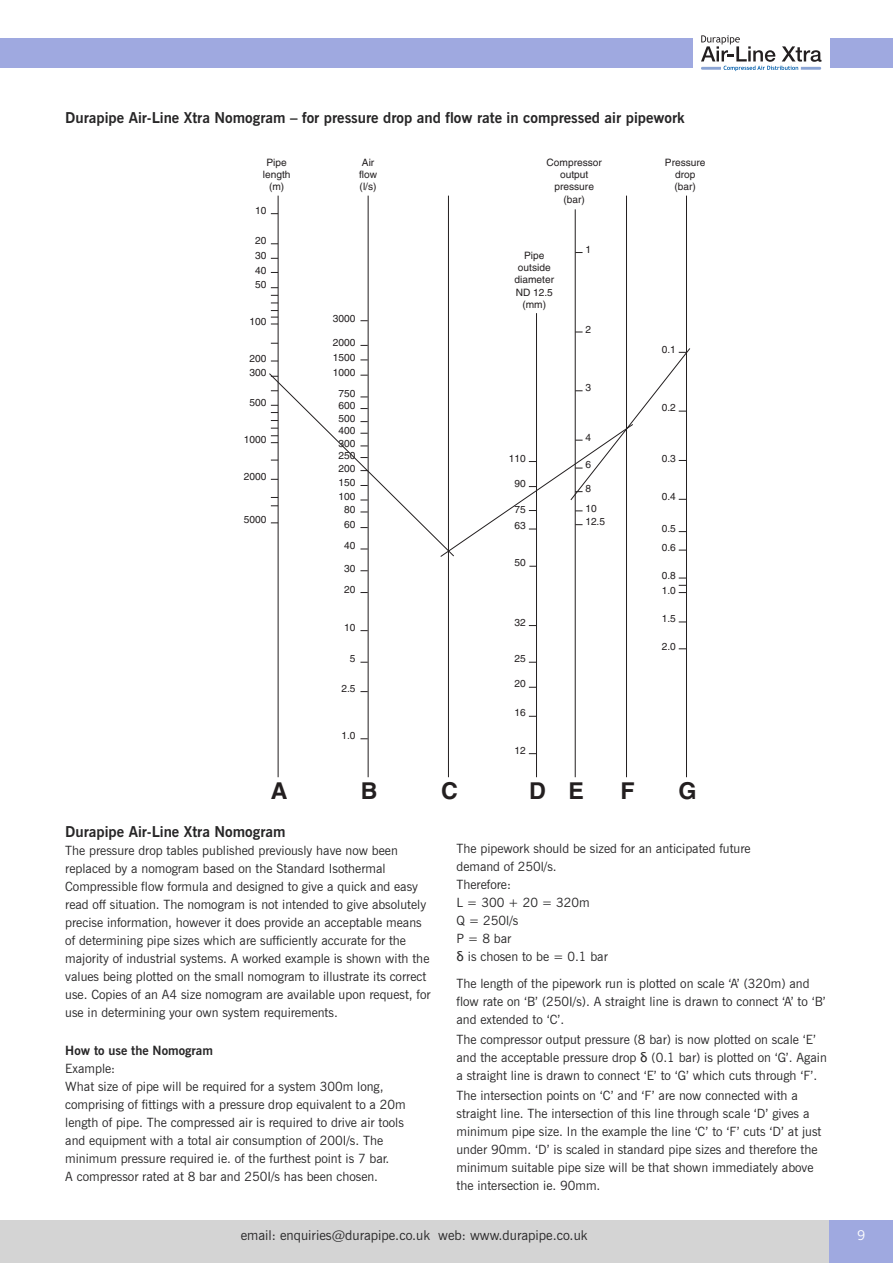
<style>
.page{position:relative;width:893px;height:1263px;background:#fff}
.page>*{position:absolute;margin:0;border:0;box-sizing:border-box;transform-origin:0 0}
.t1{font:700 23.25px "Helvetica";color:#231f20}
.t2{font:700 15px "News Gothic BT";color:#272627}
.t3{font:13.5px "News Gothic BT";color:#272627}
.t4{font:13.5px "News Gothic BT";color:#fff}
.t5{font:12.75px/18px "News Gothic BT";color:#272627}
.t6{font:700 12.75px "News Gothic BT";color:#272627}
.t7{font:10.2px/12.3px "Helvetica";color:#231f20;text-align:justify}
.s1{font-family:"Lucida Grande"}
</style>
<div class="page">
<div style="left:0;top:1220px;width:893px;height:43px;background:#d4d4d4"></div>
<div style="left:829px;top:1220px;width:64px;height:43px;background:#9fa9e0"></div>
<div style="left:0;top:38px;width:893px;height:30px;background:#9fa9e0"></div>
<div style="left:693px;top:17px;width:136px;height:73px;background:#fff"></div>
<svg style="left:701px;top:35px;width:120px;height:36px"></svg>
<hr style="left:278px;top:196px;width:1px;height:581px;background:#231f20">
<hr style="left:368px;top:196px;width:1px;height:581px;background:#231f20">
<hr style="left:448px;top:196px;width:1px;height:581px;background:#231f20">
<hr style="left:536px;top:313px;width:1px;height:464px;background:#231f20">
<hr style="left:575px;top:209px;width:1px;height:568px;background:#231f20">
<hr style="left:626px;top:196px;width:1px;height:581px;background:#231f20">
<hr style="left:686px;top:196px;width:1px;height:581px;background:#231f20">
<svg style="left:269px;top:343px;width:422px;height:214px"></svg>
<p class="t2" style="left:65px;top:112px;width:621px">Durapipe Air-Line Xtra Nomogram – for pressure drop and flow rate in compressed air pipework</p>
<p class="t7" style="left:263px;top:157px;width:29px;text-align:center">Pipe length (m)</p>
<p class="t7" style="left:547px;top:157px;width:57px;text-align:center">Compressor output pressure (bar)</p>
<p class="t7" style="left:359px;top:157px;width:20px;text-align:left">Air flow (l/s)</p>
<p class="t7" style="left:255px;top:205px;width:13px">10</p>
<p class="t7" style="left:255px;top:234px;width:13px;line-height:14.7px">20<br>30<br>40<br>50</p>
<p class="t7" style="left:250px;top:316px;width:18px">100</p>
<p class="t7" style="left:250px;top:352px;width:18px;line-height:14.1px">200<br>300</p>
<p class="t7" style="left:250px;top:397px;width:18px">500</p>
<p class="t7" style="left:244px;top:434px;width:24px">1000</p>
<p class="t7" style="left:244px;top:471px;width:24px">2000</p>
<p class="t7" style="left:244px;top:514px;width:24px">5000</p>
<p class="t7" style="left:585px;top:244px;width:7px">1</p>
<p class="t7" style="left:515px;top:250px;width:41px;text-align:center">Pipe outside diameter<br>ND 12.5 (mm)</p>
<p class="t7" style="left:333px;top:313px;width:24px">3000</p>
<p class="t7" style="left:333px;top:336px;width:24px;line-height:15px">2000<br>1500<br>1000</p>
<p class="t7" style="left:339px;top:389px;width:18px">750<br>600<br>500<br>400<br>300<br>250</p>
<p class="t7" style="left:339px;top:462px;width:18px;line-height:14.2px">200<br>150<br>100</p>
<p class="t7" style="left:344px;top:503px;width:13px;line-height:15px">80<br>60</p>
<p class="t7" style="left:344px;top:536px;width:13px;line-height:22px">40<br>30<br>20</p>
<p class="t7" style="left:344px;top:622px;width:13px">10</p>
<p class="t7" style="left:350px;top:654px;width:7px">5</p>
<p class="t7" style="left:341px;top:684px;width:16px">2.5</p>
<p class="t7" style="left:341px;top:731px;width:16px">1.0</p>
<p class="t7" style="left:585px;top:325px;width:7px">2</p>
<p class="t7" style="left:585px;top:382px;width:7px">3</p>
<p class="t7" style="left:585px;top:432px;width:7px">4</p>
<p class="t7" style="left:585px;top:459px;width:7px">6</p>
<p class="t7" style="left:585px;top:480px;width:13px;line-height:19.4px">8<br>10</p>
<p class="t7" style="left:585px;top:516px;width:21px">12.5</p>
<p class="t7" style="left:509px;top:453px;width:18px">110</p>
<p class="t7" style="left:515px;top:478px;width:13px">90</p>
<p class="t7" style="left:515px;top:505px;width:13px">75</p>
<p class="t7" style="left:515px;top:521px;width:13px">63</p>
<p class="t7" style="left:515px;top:557px;width:13px">50</p>
<p class="t7" style="left:515px;top:617px;width:13px">32</p>
<p class="t7" style="left:515px;top:653px;width:13px">25</p>
<p class="t7" style="left:515px;top:678px;width:13px">20</p>
<p class="t7" style="left:515px;top:707px;width:13px">16</p>
<p class="t7" style="left:515px;top:745px;width:13px">12</p>
<p class="t7" style="left:665px;top:157px;width:42px;text-align:center">Pressure drop (bar)</p>
<p class="t7" style="left:662px;top:344px;width:16px">0.1</p>
<p class="t7" style="left:662px;top:402px;width:16px">0.2</p>
<p class="t7" style="left:662px;top:453px;width:16px">0.3</p>
<p class="t7" style="left:662px;top:492px;width:16px">0.4</p>
<p class="t7" style="left:662px;top:524px;width:16px">0.5</p>
<p class="t7" style="left:662px;top:542px;width:16px">0.6</p>
<p class="t7" style="left:662px;top:570px;width:16px">0.8</p>
<p class="t7" style="left:662px;top:585px;width:16px">1.0</p>
<p class="t7" style="left:662px;top:613px;width:16px">1.5</p>
<p class="t7" style="left:662px;top:641px;width:16px">2.0</p>
<h1 class="t1" style="left:271px;top:783px;width:18px">A</h1>
<h1 class="t1" style="left:361px;top:783px;width:18px">B</h1>
<h1 class="t1" style="left:441px;top:783px;width:18px">C</h1>
<h1 class="t1" style="left:529px;top:783px;width:56px">D E</h1>
<h1 class="t1" style="left:620px;top:783px;width:16px">F</h1>
<h1 class="t1" style="left:678px;top:783px;width:20px">G</h1>
<p class="t2" style="left:65px;top:826px;width:222px">Durapipe Air-Line Xtra Nomogram</p>
<p class="t5" style="left:65px;top:842px;width:367px">The pressure drop tables published previously have now been replaced by a nomogram based on the Standard Isothermal Compressible flow formula and designed to give a quick and easy read off situation. The nomogram is not intended to give absolutely precise information, however it does provide an acceptable means of determining pipe sizes which are sufficiently accurate for the majority of industrial systems. A worked example is shown with the values being plotted on the small nomogram to illustrate its correct use. Copies of an A4 size nomogram are available upon request, for use in determining your own system requirements.</p>
<p class="t6" style="left:65px;top:1046px;width:149px">How to use the Nomogram</p>
<p class="t5" style="left:65px;top:1061px;width:342px">Example:<br>What size of pipe will be required for a system 300m long, comprising of fittings with a pressure drop equivalent to a 20m length of pipe. The compressed air is required to drive air tools and equipment with a total air consumption of 200I/s. The minimum pressure required ie. of the furthest point is 7 bar.<br>A compressor rated at 8 bar and 250I/s has been chosen.</p>
<p class="t5" style="left:456px;top:841px;width:296px">The pipework should be sized for an anticipated future demand of 250l/s.<br>Therefore:<br>L = 300 + 20 = 320m<br>Q = 250l/s<br>P=8bar<br><span class="s1">δ</span> is chosen to be = 0.1 bar</p>
<p class="t5" style="left:456px;top:975px;width:371px">The length of the pipework run is plotted on scale ‘A’ (320m) and flow rate on ‘B’ (250I/s). A straight line is drawn to connect ‘A’ to ‘B’ and extended to ‘C’.</p>
<p class="t5" style="left:456px;top:1031px;width:372px">The compressor output pressure (8 bar) is now plotted on scale ‘E’ and the acceptable pressure drop <span class="s1">δ</span> (0.1 bar) is plotted on ‘G’. Again a straight line is drawn to connect ‘E’ to ‘G’ which cuts through ‘F’.</p>
<p class="t5" style="left:456px;top:1088px;width:366px">The intersection points on ‘C’ and ‘F’ are now connected with a straight line. The intersection of this line through scale ‘D’ gives a minimum pipe size. In the example the line ‘C’ to ‘F’ cuts ‘D’ at just under 90mm. ‘D’ is scaled in standard pipe sizes and therefore the minimum suitable pipe size will be that shown immediately above the intersection ie. 90mm.</p>
<p class="t3" style="left:241px;top:1230px;width:348px">email: enquiries@durapipe.co.uk web: www.durapipe.co.uk</p>
<p class="t4" style="left:857px;top:1230px;width:10px">9</p>
</div>
